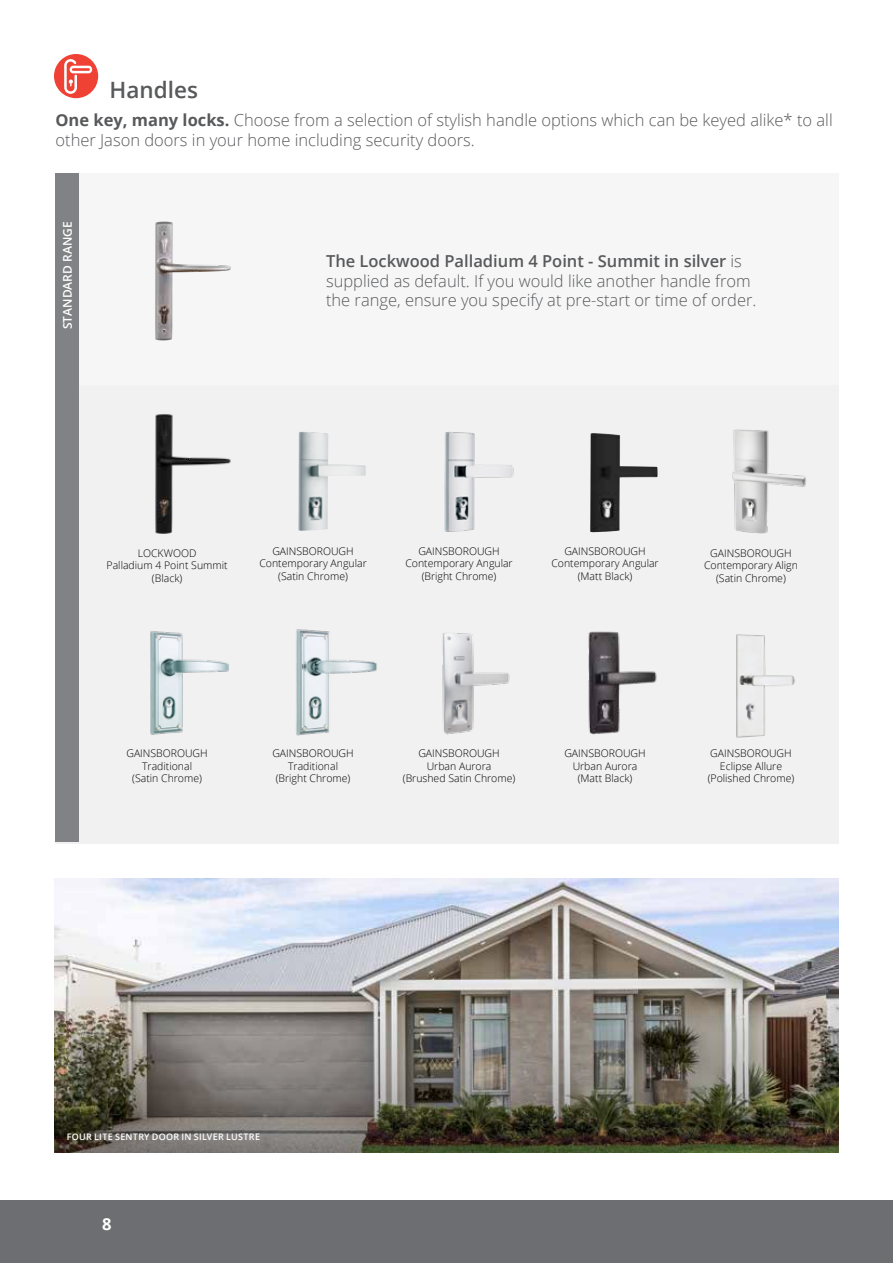
<style>
.page{position:relative;width:893px;height:1263px;background:#fff}
.page>*{position:absolute;margin:0;border:0;box-sizing:border-box;transform-origin:0 0}
.t1{font:600 22.5px "Open Sans";color:#58595b}
.t2{font:300 16.5px/19.8px "Open Sans";color:#58595b}
.t3{font:700 16.5px "Open Sans";color:#fff}
.t4{font:600 12px "Open Sans";color:#fff}
.t5{font:300 10.5px/12.6px "Open Sans";color:#000;text-align:center}
.t6{font:600 9px "Open Sans";letter-spacing:.03em;color:#fff}
.s1{font-weight:700}
.s2{font-weight:600}
</style>
<div class="page">
<div style="left:0;top:1200px;width:893px;height:63px;background:#6d6e71"></div>
<div style="left:54px;top:54px;width:44px;height:44px;background:#ef4134;border-radius:50%"></div>
<svg style="left:64px;top:59px;width:28px;height:35px"></svg>
<div style="left:56px;top:385px;width:783px;height:458px;background:#f1f1f2"></div>
<div style="left:56px;top:173px;width:783px;height:212px;background:#f6f6f6"></div>
<img style="left:155px;top:414px;width:76px;height:120px">
<div style="left:56px;top:173px;width:23px;height:668px;background:#808285"></div>
<img style="left:155px;top:221px;width:76px;height:120px">
<img style="left:298px;top:432px;width:68px;height:99px">
<img style="left:444px;top:432px;width:70px;height:100px">
<img style="left:590px;top:433px;width:68px;height:99px">
<img style="left:732px;top:429px;width:74px;height:105px">
<img style="left:442px;top:633px;width:68px;height:102px">
<img style="left:588px;top:631px;width:69px;height:104px">
<img style="left:296px;top:629px;width:81px;height:107px">
<img style="left:150px;top:631px;width:79px;height:104px">
<img style="left:54px;top:878px;width:785px;height:67px">
<img style="left:54px;top:945px;width:785px;height:207px">
<img style="left:736px;top:634px;width:59px;height:104px">
<h1 class="t1" style="left:110px;top:74px;width:90px">Handles</h1>
<h2 class="t2" style="left:56px;top:110px;width:779px"><span class="s1">One key, many locks.</span> Choose from a selection of stylish handle options which can be keyed alike* to all other Jason doors in your home including security doors.</h2>
<p class="t4" style="left:59px;top:329px;width:109px;rotate:-90deg">STANDARD RANGE</p>
<h2 class="t2" style="left:326px;top:250px;width:432px"><span class="s2">The Lockwood Palladium 4 Point - Summit in silver</span> is supplied as default. If you would like another handle from the range, ensure you specify at pre-start or time of order.</h2>
<p class="t5" style="left:107px;top:546px;width:123px">LOCKWOOD<br>Palladium 4 Point Summit (Black)</p>
<p class="t5" style="left:259px;top:544px;width:109px">GAINSBOROUGH<br>Contemporary Angular (Satin Chrome)</p>
<p class="t5" style="left:405px;top:544px;width:109px">GAINSBOROUGH<br>Contemporary Angular (Bright Chrome)</p>
<p class="t5" style="left:551px;top:544px;width:109px">GAINSBOROUGH<br>Contemporary Angular (Matt Black)</p>
<p class="t5" style="left:704px;top:546px;width:95px">GAINSBOROUGH<br>Contemporary Align (Satin Chrome)</p>
<p class="t5" style="left:126px;top:747px;width:83px">GAINSBOROUGH<br>Traditional<br>(Satin Chrome)</p>
<p class="t5" style="left:272px;top:747px;width:83px">GAINSBOROUGH<br>Traditional (Bright Chrome)</p>
<p class="t5" style="left:403px;top:747px;width:114px">GAINSBOROUGH<br>Urban Aurora<br>(Brushed Satin Chrome)</p>
<p class="t5" style="left:564px;top:747px;width:83px">GAINSBOROUGH<br>Urban Aurora (Matt Black)</p>
<p class="t5" style="left:708px;top:747px;width:88px">GAINSBOROUGH<br>Eclipse Allure (Polished Chrome)</p>
<p class="t6" style="left:67px;top:1130px;width:195px">FOUR LITE SENTRY DOOR IN SILVER LUSTRE</p>
<h2 class="t3" style="left:102px;top:1212px;width:11px">8</h2>
</div>
